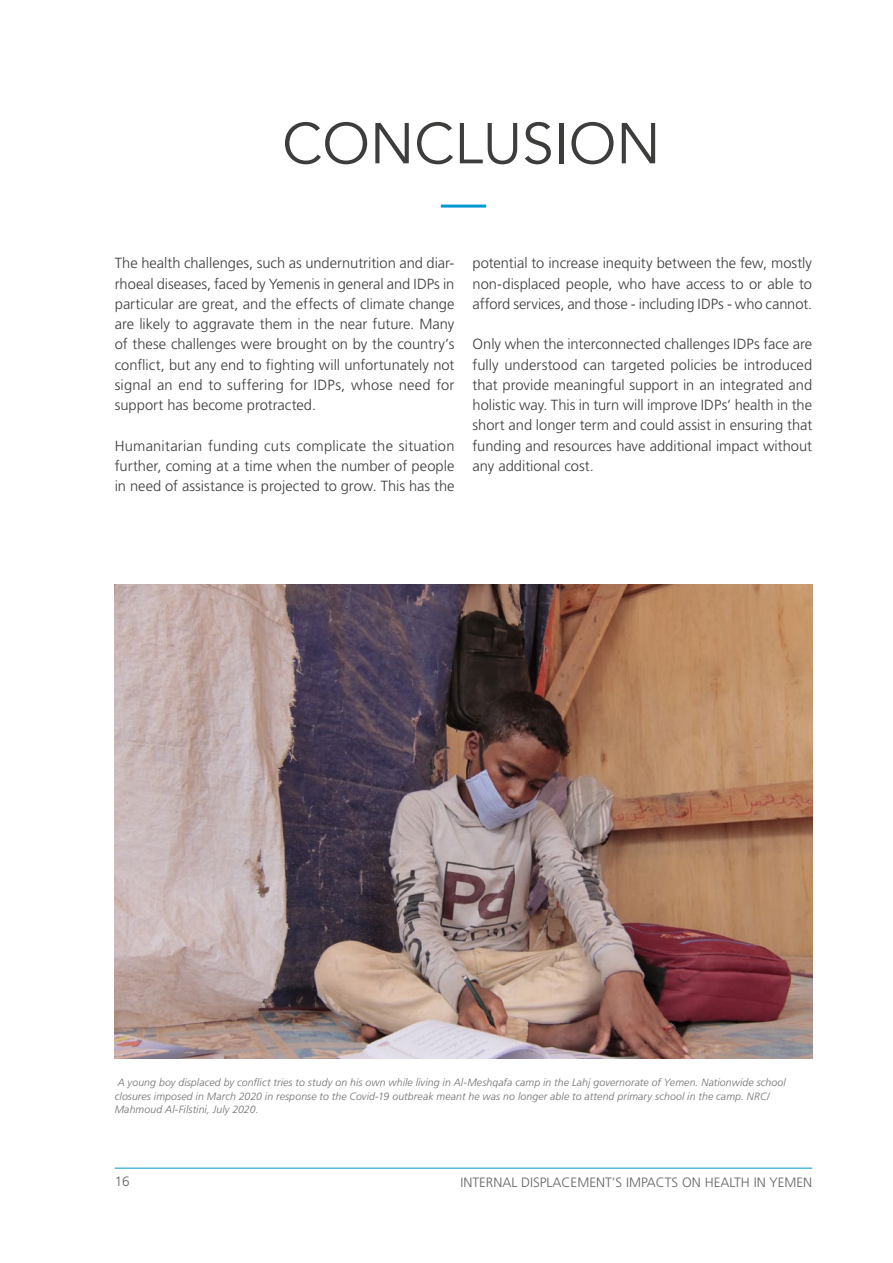
<style>
.page{position:relative;width:893px;height:1263px;background:#fff}
.page>*{position:absolute;margin:0;border:0;box-sizing:border-box;transform-origin:0 0}
.t1{font:57px "Avenir";color:#3d3d3c}
.Text{font:300 14.7px/20.2px "Frutiger LT Std";color:#3d3d3c;text-align:justify}
.t2{font:300 13.5px "Frutiger LT Std";color:#636466}
.t3{font:italic 300 10.5px/13.5px "Frutiger LT Std";letter-spacing:.01em;color:#717070}
</style>
<div class="page">
<hr style="left:441px;top:205px;width:45px;height:3px;background:#0098d1">
<img style="left:115px;top:585px;width:697px;height:473px">
<hr style="left:115px;top:1168px;width:697px;height:1px;background:#0098d1">
<p class="t1" style="left:282px;top:110px;width:380px">CONCLUSION</p>
<p class="Text" style="left:115px;top:253px;width:341px">The health challenges, such as undernutrition and diar&shy;rhoeal diseases, faced by Yemenis in general and IDPs in particular are great, and the effects of climate change are likely to aggravate them in the near future. Many of these challenges were brought on by the country’s conflict, but any end to fighting will unfortunately not signal an end to suffering for IDPs, whose need for support has become protracted.</p>
<p class="Text" style="left:115px;top:436px;width:341px">Humanitarian funding cuts complicate the situation further, coming at a time when the number of people in need of assistance is projected to grow. This has the</p>
<p class="Text" style="left:472px;top:253px;width:341px">potential to increase inequity between the few, mostly non-displaced people, who have access to or able to afford services, and those - including IDPs - who cannot.</p>
<p class="Text" style="left:472px;top:334px;width:341px">Only when the interconnected challenges IDPs face are fully understood can targeted policies be introduced that provide meaningful support in an integrated and holistic way. This in turn will improve IDPs’ health in the short and longer term and could assist in ensuring that funding and resources have additional impact without any additional cost.</p>
<p class="t3" style="left:115px;top:1076px;width:673px">A young boy displaced by conflict tries to study on his own while living in Al-Meshqafa camp in the Lahj governorate of Yemen. Nationwide school closures imposed in March 2020 in response to the Covid-19 outbreak meant he was no longer able to attend primary school in the camp. NRC/<br>Mahmoud Al-Filstini, July 2020.</p>
<p class="t2" style="left:115px;top:1174px;width:17px">16</p>
<p class="t2" style="left:460px;top:1174px;width:353px">INTERNAL DISPLACEMENT’S IMPACTS ON HEALTH IN YEMEN</p>
</div>
